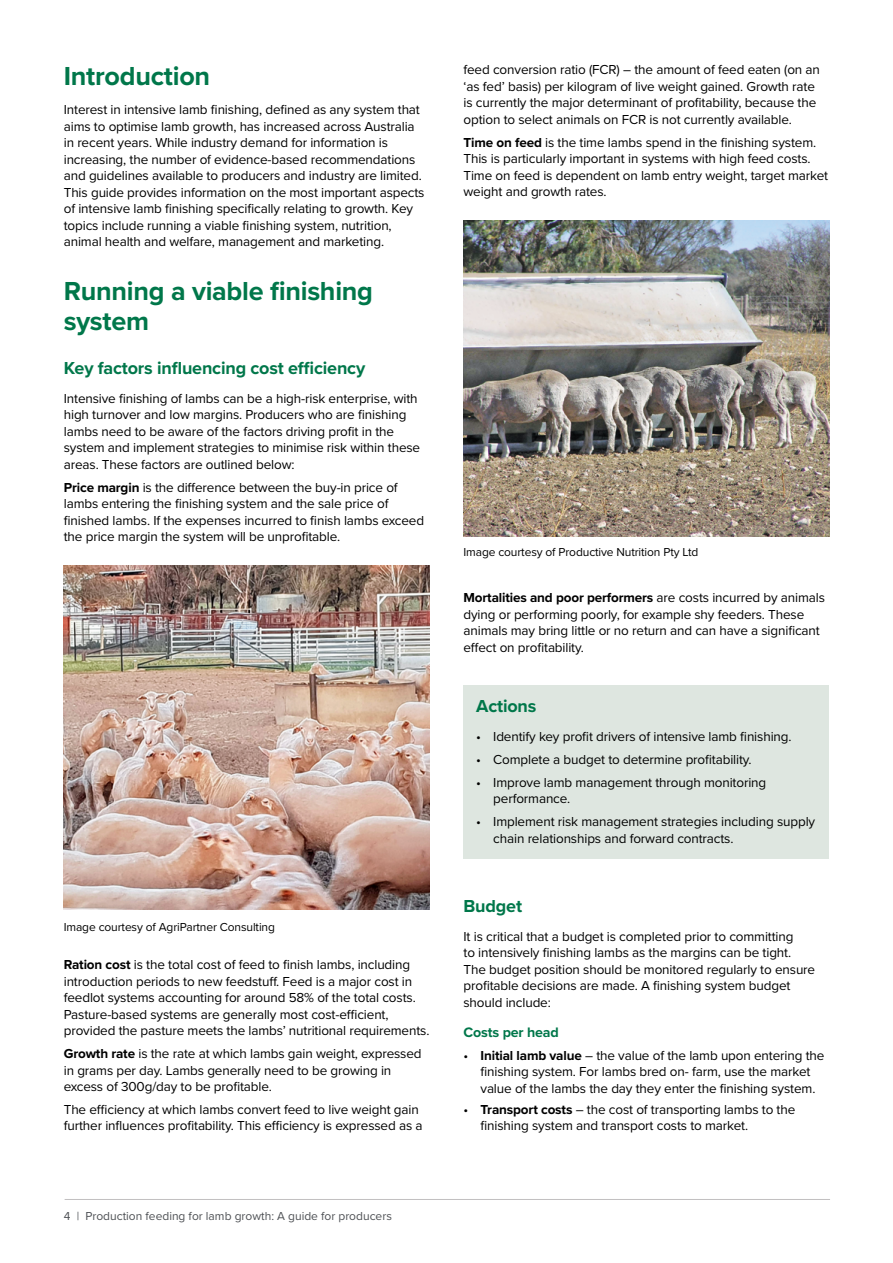
<style>
.page{position:relative;width:893px;height:1263px;background:#fff}
.page>*{position:absolute;margin:0;border:0;box-sizing:border-box;transform-origin:0 0}
.t1{font:700 27px/30px "Proxima Nova";letter-spacing:-.01em;color:#00774a}
.t2{font:700 18px "Proxima Nova";letter-spacing:-.01em;color:#00774a}
.t3{font:700 14.25px "Proxima Nova";letter-spacing:-.01em;color:#00774a}
.t4{font:13.5px/16.5px "Proxima Nova";letter-spacing:-.01em;color:#000}
.t5{font:12px "Proxima Nova";letter-spacing:-.01em;color:#000}
.t6{font:12px "Proxima Nova";color:#4d5054}
.s1{font-weight:700}
</style>
<div class="page">
<hr style="left:65px;top:1199px;width:765px;height:1px;background:#c2bfc1">
<img style="left:64px;top:566px;width:365px;height:344px">
<div style="left:463px;top:685px;width:366px;height:43px;background:#dee6e0"></div>
<div style="left:463px;top:722px;width:366px;height:35px;background:#dee6e0"></div>
<div style="left:463px;top:745px;width:366px;height:35px;background:#dee6e0"></div>
<div style="left:463px;top:768px;width:366px;height:51px;background:#dee6e0"></div>
<div style="left:463px;top:807px;width:366px;height:51px;background:#dee6e0"></div>
<img style="left:463px;top:220px;width:366px;height:316px">
<h1 class="t1" style="left:64px;top:62px;width:148px">Introduction</h1>
<p class="t4" style="left:64px;top:101px;width:362px">Interest in intensive lamb finishing, defined as any system that aims to optimise lamb growth, has increased across Australia in recent years. While industry demand for information is increasing, the number of evidence-based recommendations and guidelines available to producers and industry are limited.<br>This guide provides information on the most important aspects of intensive lamb finishing specifically relating to growth. Key topics include running a viable finishing system, nutrition, animal health and welfare, management and marketing.</p>
<h1 class="t1" style="left:64px;top:277px;width:311px">Running a viable finishing system</h1>
<h2 class="t2" style="left:64px;top:357px;width:303px">Key factors influencing cost efficiency</h2>
<p class="t4" style="left:64px;top:389px;width:358px">Intensive finishing of lambs can be a high-risk enterprise, with high turnover and low margins. Producers who are finishing lambs need to be aware of the factors driving profit in the system and implement strategies to minimise risk within these areas. These factors are outlined below:</p>
<p class="t4" style="left:64px;top:478px;width:362px"><span class="s1">Price margin</span> is the difference between the buy-in price of lambs entering the finishing system and the sale price of finished lambs. If the expenses incurred to finish lambs exceed the price margin the system will be unprofitable.</p>
<p class="t5" style="left:64px;top:918px;width:213px">Image courtesy of AgriPartner Consulting</p>
<p class="t4" style="left:64px;top:956px;width:367px"><span class="s1">Ration cost</span> is the total cost of feed to finish lambs, including introduction periods to new feedstuff. Feed is a major cost in feedlot systems accounting for around 58% of the total costs.<br>Pasture-based systems are generally most cost-efficient, provided the pasture meets the lambs’ nutritional requirements.</p>
<p class="t4" style="left:64px;top:1045px;width:359px"><span class="s1">Growth rate</span> is the rate at which lambs gain weight, expressed in grams per day. Lambs generally need to be growing in excess of 300g/day to be profitable.</p>
<p class="t4" style="left:64px;top:1100px;width:360px">The efficiency at which lambs convert feed to live weight gain further influences profitability. This efficiency is expressed as a</p>
<p class="t6" style="left:64px;top:1207px;width:330px">4 | Production feeding for lamb growth: A guide for producers</p>
<p class="t4" style="left:463px;top:61px;width:358px">feed conversion ratio (FCR) – the amount of feed eaten (on an ‘as fed’ basis) per kilogram of live weight gained. Growth rate is currently the major determinant of profitability, because the option to select animals on FCR is not currently available.</p>
<p class="t4" style="left:463px;top:133px;width:366px"><span class="s1">Time on feed</span> is the time lambs spend in the finishing system.<br>This is particularly important in systems with high feed costs.<br>Time on feed is dependent on lamb entry weight, target market weight and growth rates.</p>
<p class="t5" style="left:463px;top:543px;width:236px">Image courtesy of Productive Nutrition Pty Ltd</p>
<p class="t4" style="left:463px;top:589px;width:363px"><span class="s1">Mortalities and poor performers</span> are costs incurred by animals dying or performing poorly, for example shy feeders. These animals may bring little or no return and can have a significant effect on profitability.</p>
<h2 class="t2" style="left:476px;top:695px;width:62px">Actions</h2>
<p class="t4" style="left:476px;top:728px;width:317px">• Identify key profit drivers of intensive lamb finishing.</p>
<p class="t4" style="left:476px;top:751px;width:277px">• Complete a budget to determine profitability.</p>
<p class="t4" style="left:493px;top:774px;width:275px;text-indent:-17px">• Improve lamb management through monitoring performance.</p>
<p class="t4" style="left:493px;top:813px;width:323px;text-indent:-17px">• Implement risk management strategies including supply chain relationships and forward contracts.</p>
<h2 class="t2" style="left:463px;top:895px;width:60px">Budget</h2>
<p class="t4" style="left:463px;top:927px;width:353px">It is critical that a budget is completed prior to committing<br>to intensively finishing lambs as the margins can be tight.<br>The budget position should be monitored regularly to ensure profitable decisions are made. A finishing system budget should include:</p>
<p class="t3" style="left:463px;top:1024px;width:97px">Costs per head</p>
<p class="t4" style="left:463px;top:1046px;width:362px;text-align:center">• <span class="s1">Initial lamb value</span> – the value of the lamb upon entering the finishing system. For lambs bred on- farm, use the market value of the lambs the day they enter the finishing system.</p>
<p class="t4" style="left:480px;top:1100px;width:316px;text-indent:-17px">• <span class="s1">Transport costs</span> – the cost of transporting lambs to the finishing system and transport costs to market.</p>
</div>
